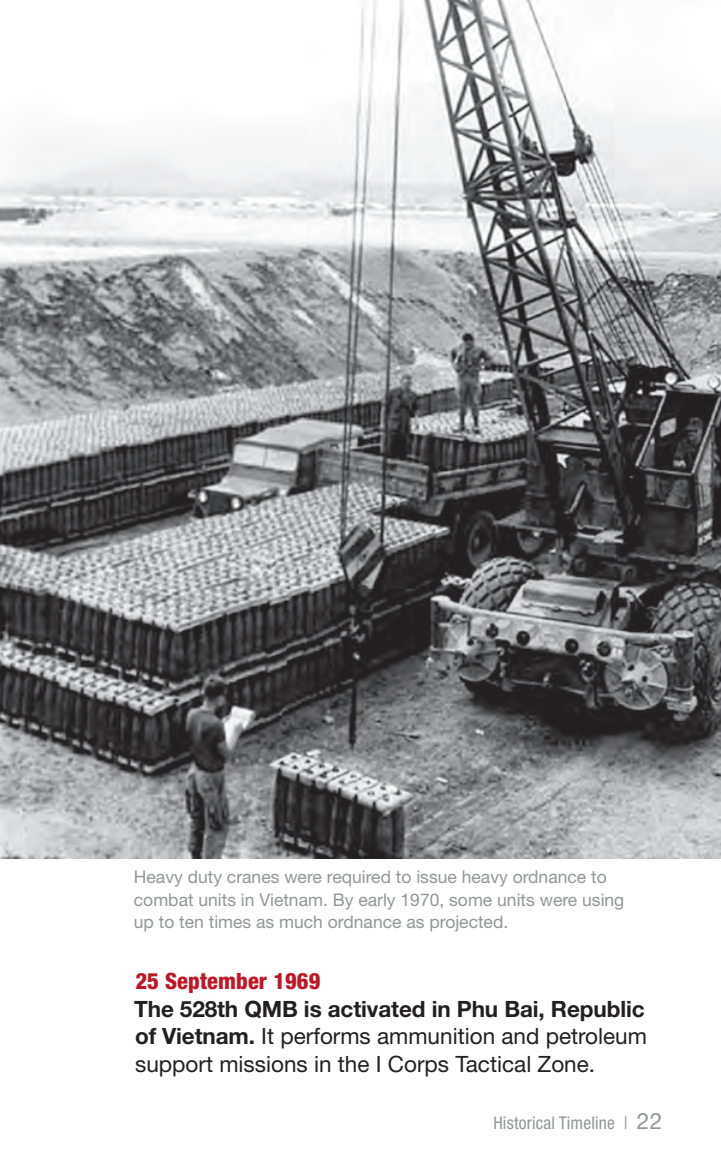
<style>
.page{position:relative;width:721px;height:1169px;background:#fff}
.page>*{position:absolute;margin:0;border:0;box-sizing:border-box;transform-origin:0 0}
.t1{font:22.5px/27.5px "Helvetica Neue LT Std";color:#231f20;text-align:justify}
.t2{font:800 condensed 22.5px "Helvetica Neue LT Std";letter-spacing:.005em;color:#c01522}
.t3{font:17.5px/22.5px "Helvetica Neue LT Std";color:#939598}
.t4{font:condensed 17.5px "Helvetica Neue LT Std";letter-spacing:.01em;color:#939598}
.s1{font-weight:700}
.s2{font-stretch:normal;font-size:22.5px}
</style>
<div class="page">
<img style="left:0;top:0;width:721px;height:859px">
<p class="t3" style="left:134px;top:866px;width:492px">Heavy duty cranes were required to issue heavy ordnance to combat units in Vietnam. By early 1970, some units were using up to ten times as much ordnance as projected.</p>
<p class="t2" style="left:135px;top:967px;width:186px">25 September 1969</p>
<p class="t1" style="left:134px;top:995px;width:514px"><span class="s1">The 528th QMB is activated in Phu Bai, Republic of Vietnam.</span> It performs ammunition and petroleum support missions in the I Corps Tactical Zone.</p>
<p class="t4" style="left:493px;top:1113px;width:170px">Historical Timeline | <span class="s2">22</span></p>
</div>
